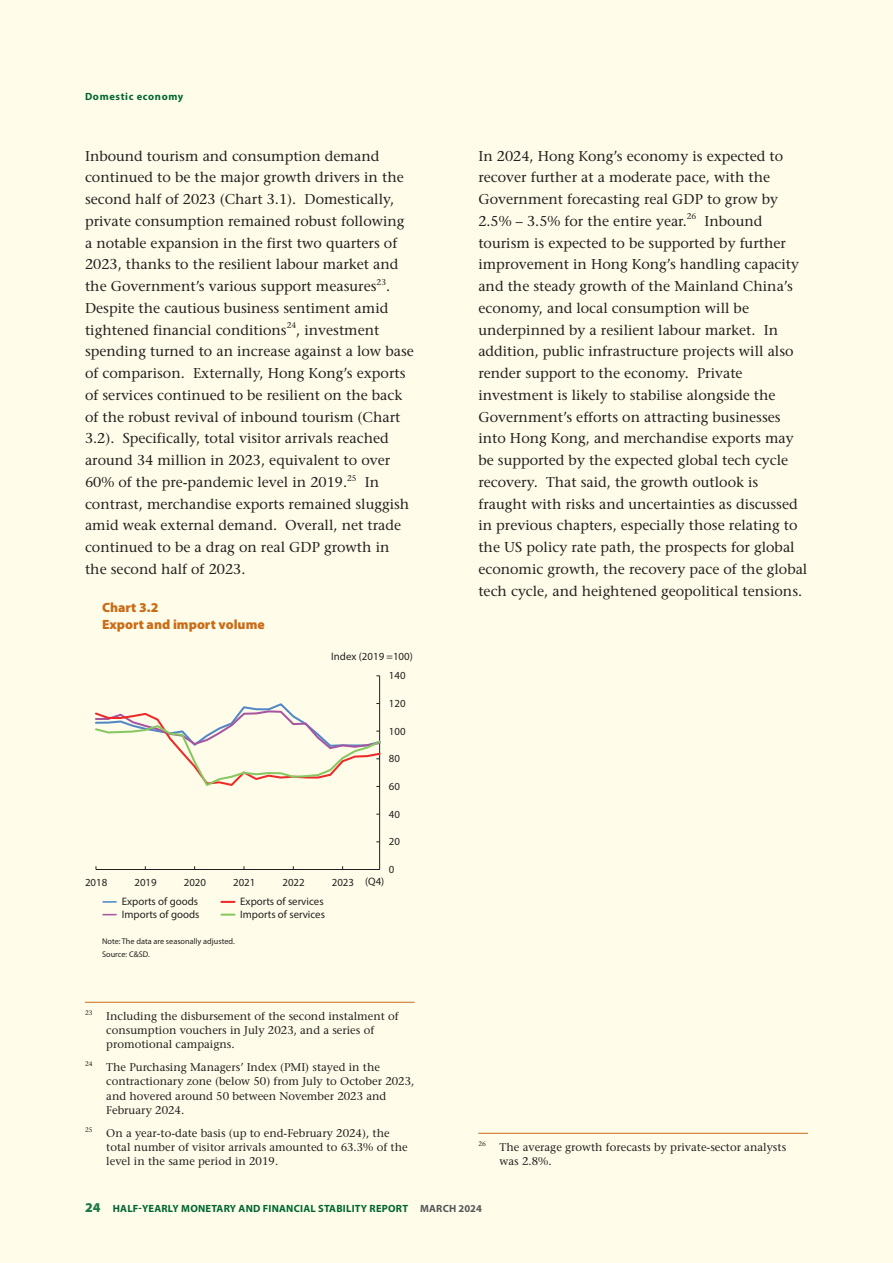
<style>
.page{position:relative;width:893px;height:1263px;background:#fff}
.page>*{position:absolute;margin:0;border:0;box-sizing:border-box;transform-origin:0 0}
.t1{font:500 14.25px/21.8px "Stone Serif Std";color:#231f20}
.t2{font:900 13.5px/16.5px "Myriad Pro";color:#ca6c17}
.t3{font:500 11.25px/14.2px "Stone Serif Std";color:#231f20}
.t4{font:10.8px "Myriad Pro";color:#231f20}
.t5{font:700 10.5px "Myriad Pro";letter-spacing:.02em;color:#006734}
.t6{font:700 10.5px "Myriad Pro";letter-spacing:.06em;color:#006734}
.t7{font:700 10.5px "Myriad Pro";color:#57585a}
.t8{font:8.25px/12.6px "Myriad Pro";color:#231f20}
.t9{font:500 8.25px "Stone Serif Std";color:#231f20}
.t10{font:500 6.6px "Stone Serif Std";color:#231f20}
.s1{font-weight:900;font-size:13.5px;color:#1e7a4d}
.s2{color:#57585a}
</style>
<div class="page">
<div style="left:0;top:0;width:892px;height:1263px;background:#fffde9"></div>
<hr style="left:379px;top:676px;width:1px;height:193px;background:#231f20">
<hr style="left:96px;top:869px;width:284px;height:1px;background:#231f20">
<svg style="left:95px;top:702px;width:286px;height:86px"></svg>
<svg style="left:103px;top:901px;width:13px;height:2px"></svg>
<svg style="left:221px;top:901px;width:14px;height:2px"></svg>
<svg style="left:221px;top:914px;width:14px;height:2px"></svg>
<svg style="left:103px;top:914px;width:13px;height:1px"></svg>
<hr style="left:85px;top:1002px;width:330px;height:1px;background:#ca6c17">
<hr style="left:478px;top:1133px;width:330px;height:1px;background:#ca6c17">
<p class="t6" style="left:85px;top:89px;width:100px">DOMESTIC ECONOMY</p>
<p class="t1" style="left:85px;top:145px;width:321px">Inbound tourism and consumption demand continued to be the major growth drivers in the second half of 2023 (Chart 3.1). Domestically, private consumption remained robust following a notable expansion in the first two quarters of 2023, thanks to the resilient labour market and the Government’s various support measures</p>
<p class="t9" style="left:377px;top:277px;width:11px">23</p>
<p class="t1" style="left:85px;top:275px;width:307px;text-indent:301px">.<br>Despite the cautious business sentiment amid tightened financial conditions</p>
<p class="t9" style="left:287px;top:320px;width:11px">24</p>
<p class="t1" style="left:85px;top:319px;width:330px;text-indent:211px">, investment spending turned to an increase against a low base of comparison. Externally, Hong Kong’s exports of services continued to be resilient on the back of the robust revival of inbound tourism (Chart 3.2). Specifically, total visitor arrivals reached around 34 million in 2023, equivalent to over 60% of the pre-pandemic level in 2019.</p>
<p class="t9" style="left:347px;top:473px;width:11px">25</p>
<p class="t1" style="left:85px;top:471px;width:326px;text-indent:280px">In contrast, merchandise exports remained sluggish amid weak external demand. Overall, net trade continued to be a drag on real GDP growth in the second half of 2023.</p>
<h4 class="t2" style="left:102px;top:599px;width:164px">Chart 3.2<br>Export and import volume</h4>
<p class="t4" style="left:331px;top:650px;width:83px">Index (2019 =100)</p>
<p class="t4" style="left:389px;top:669px;width:18px">140</p>
<p class="t4" style="left:389px;top:697px;width:18px">120</p>
<p class="t4" style="left:389px;top:724px;width:18px">100</p>
<p class="t4" style="left:389px;top:752px;width:13px">80</p>
<p class="t4" style="left:389px;top:780px;width:13px">60</p>
<p class="t4" style="left:389px;top:807px;width:13px">40</p>
<p class="t4" style="left:389px;top:835px;width:13px">20</p>
<p class="t4" style="left:85px;top:875px;width:24px">2018</p>
<p class="t4" style="left:134px;top:875px;width:24px">2019</p>
<p class="t4" style="left:184px;top:875px;width:24px">2020</p>
<p class="t4" style="left:233px;top:875px;width:24px">2021</p>
<p class="t4" style="left:282px;top:875px;width:24px">2022</p>
<p class="t4" style="left:332px;top:875px;width:24px">2023</p>
<p class="t4" style="left:122px;top:895px;width:78px">Exports of goods</p>
<p class="t4" style="left:240px;top:895px;width:85px">Exports of services</p>
<p class="t4" style="left:122px;top:908px;width:79px">Imports of goods</p>
<p class="t4" style="left:240px;top:907px;width:86px">Imports of services</p>
<p class="t8" style="left:102px;top:935px;width:134px">Note: The data are seasonally adjusted.<br>Source: C&amp;SD.</p>
<p class="t4" style="left:389px;top:863px;width:7px">0</p>
<p class="t4" style="left:365px;top:874px;width:21px">(Q4)</p>
<p class="t10" style="left:85px;top:1009px;width:9px">23</p>
<p class="t3" style="left:106px;top:1009px;width:294px">Including the disbursement of the second instalment of consumption vouchers in July 2023, and a series of promotional campaigns.</p>
<p class="t10" style="left:85px;top:1060px;width:9px">24</p>
<p class="t3" style="left:106px;top:1060px;width:310px">The Purchasing Managers’ Index (PMI) stayed in the contractionary zone (below 50) from July to October 2023, and hovered around 50 between November 2023 and February 2024.</p>
<p class="t10" style="left:85px;top:1125px;width:9px">25</p>
<p class="t3" style="left:106px;top:1126px;width:303px">On a year-to-date basis (up to end-February 2024), the total number of visitor arrivals amounted to 63.3% of the level in the same period in 2019.</p>
<p class="t1" style="left:478px;top:145px;width:306px">In 2024, Hong Kong’s economy is expected to recover further at a moderate pace, with the Government forecasting real GDP to grow by 2.5% – 3.5% for the entire year.</p>
<p class="t9" style="left:687px;top:212px;width:11px">26</p>
<p class="t1" style="left:478px;top:210px;width:330px;text-indent:226px">Inbound tourism is expected to be supported by further improvement in Hong Kong’s handling capacity and the steady growth of the Mainland China’s economy, and local consumption will be underpinned by a resilient labour market. In addition, public infrastructure projects will also render support to the economy. Private investment is likely to stabilise alongside the Government’s efforts on attracting businesses into Hong Kong, and merchandise exports may be supported by the expected global tech cycle recovery. That said, the growth outlook is fraught with risks and uncertainties as discussed in previous chapters, especially those relating to the US policy rate path, the prospects for global economic growth, the recovery pace of the global tech cycle, and heightened geopolitical tensions.</p>
<p class="t10" style="left:478px;top:1140px;width:9px">26</p>
<p class="t3" style="left:500px;top:1140px;width:288px">The average growth forecasts by private-sector analysts was 2.8%.</p>
<p class="t5" style="left:85px;top:1201px;width:352px"><span class="s1">24</span> HALF-YEARLY MONETARY AND FINANCIAL STABILITY REPORT <span class="s2">MARC</span></p>
<p class="t7" style="left:449px;top:1201px;width:34px">H 2024</p>
</div>
